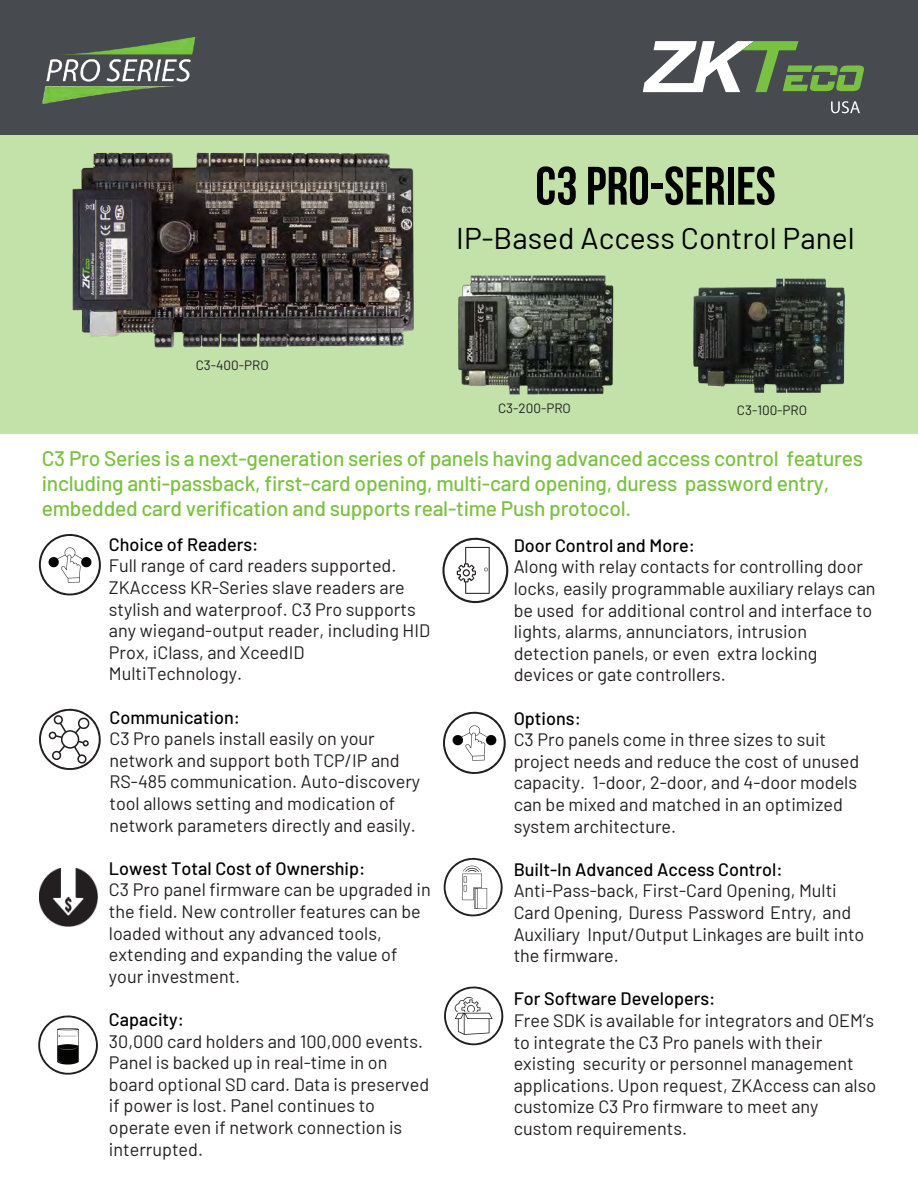
<style>
.page{position:relative;width:918px;height:1188px;background:#fff}
.page>*{position:absolute;margin:0;border:0;box-sizing:border-box;transform-origin:0 0}
.t1{font:54px "Bebas Neue";color:#000}
.t2{font:30px "Barlow";color:#000}
.t3{font:500 21px/25.2px "Barlow";letter-spacing:-.01em;color:#7bc142}
.Features_Headline{font:18px/21.6px "Barlow";color:#231f20}
.Features_Copy{font:18px/21.6px "Barlow";color:#231f20}
.t4{font:13.5px "Barlow";color:#231f20}
.s1{font-weight:700}
.s2{font-weight:500;color:#000}
</style>
<div class="page">
<div style="left:0;top:135px;width:918px;height:299px;background:#c3e2aa"></div>
<img style="left:65px;top:146px;width:360px;height:206px">
<img style="left:454px;top:267px;width:161px;height:129px">
<img style="left:694px;top:275px;width:150px;height:120px">
<div style="left:0;top:0;width:918px;height:135px;background:#474a4e"></div>
<svg style="left:643px;top:41px;width:221px;height:51px"></svg>
<svg style="left:831px;top:101px;width:29px;height:12px"></svg>
<svg style="left:39px;top:534px;width:62px;height:62px"></svg>
<svg style="left:443px;top:711px;width:63px;height:63px"></svg>
<svg style="left:39px;top:708px;width:62px;height:62px"></svg>
<svg style="left:38px;top:1015px;width:60px;height:60px"></svg>
<svg style="left:444px;top:986px;width:60px;height:60px"></svg>
<svg style="left:442px;top:537px;width:67px;height:66px"></svg>
<svg style="left:444px;top:857px;width:59px;height:60px"></svg>
<img style="left:39px;top:869px;width:59px;height:57px">
<img style="left:29px;top:36px;width:174px;height:124px">
<p class="t4" style="left:196px;top:355px;width:75px">C3-400-PRO</p>
<p class="t1" style="left:535px;top:155px;width:242px"><span class="s1">C3 Pro</span>-SERIES</p>
<p class="t2" style="left:456px;top:216px;width:400px">IP-Based Access Control Panel</p>
<p class="t4" style="left:498px;top:399px;width:74px">C3-200-PRO</p>
<p class="t4" style="left:737px;top:400px;width:72px">C3-100-PRO</p>
<p class="t3" style="left:42px;top:444px;width:823px">C3 Pro Series is a next-generation series of panels having advanced access control features including anti-passback, first-card opening, multi-card opening, duress password entry, embedded card verification and supports real-time Push protocol.</p>
<p class="Features_Copy" style="left:109px;top:532px;width:323px"><span class="s2">Choice of Readers:<br></span>Full range of card readers supported.<br>ZKAccess KR-Series slave readers are stylish and waterproof. C3 Pro supports any wiegand-output reader, including HID<br>Prox, iClass, and XceedID<br>MultiTechnology.</p>
<p class="Features_Copy" style="left:109px;top:705px;width:312px"><span class="s2">Communication:<br></span>C3 Pro panels install easily on your network and support both TCP/IP and RS-485 communication. Auto-discovery tool allows setting and modication of network parameters directly and easily.</p>
<p class="Features_Copy" style="left:109px;top:856px;width:323px"><span class="s2">Lowest Total Cost of Ownership:<br></span>C3 Pro panel firmware can be upgraded in the field. New controller features can be loaded without any advanced tools, extending and expanding the value of your investment.</p>
<p class="Features_Copy" style="left:109px;top:1007px;width:322px"><span class="s2">Capacity:<br></span>30,000 card holders and 100,000 events.<br>Panel is backed up in real-time in on board optional SD card. Data is preserved if power is lost. Panel continues to operate even if network connection is interrupted.</p>
<p class="Features_Headline" style="left:514px;top:533px;width:363px"><span class="s2">Door Control and More:<br></span>Along with relay contacts for controlling door locks, easily programmable auxiliary relays can be used for additional control and interface to lights, alarms, annunciators, intrusion detection panels, or even extra locking devices or gate controllers.</p>
<p class="Features_Headline" style="left:514px;top:706px;width:347px"><span class="s2">Options:<br></span>C3 Pro panels come in three sizes to suit project needs and reduce the cost of unused capacity. 1-door, 2-door, and 4-door models can be mixed and matched in an optimized system architecture.</p>
<p class="Features_Headline" style="left:514px;top:857px;width:352px"><span class="s2">Built-In Advanced Access Control:<br></span>Anti-Pass-back, First-Card Opening, Multi Card Opening, Duress Password Entry, and Auxiliary Input/Output Linkages are built into the firmware.</p>
<p class="Features_Headline" style="left:514px;top:987px;width:364px"><span class="s2">For Software Developers:<br></span>Free SDK is available for integrators and OEM’s to integrate the C3 Pro panels with their existing security or personnel management applications. Upon request, ZKAccess can also customize C3 Pro firmware to meet any custom requirements.</p>
</div>
